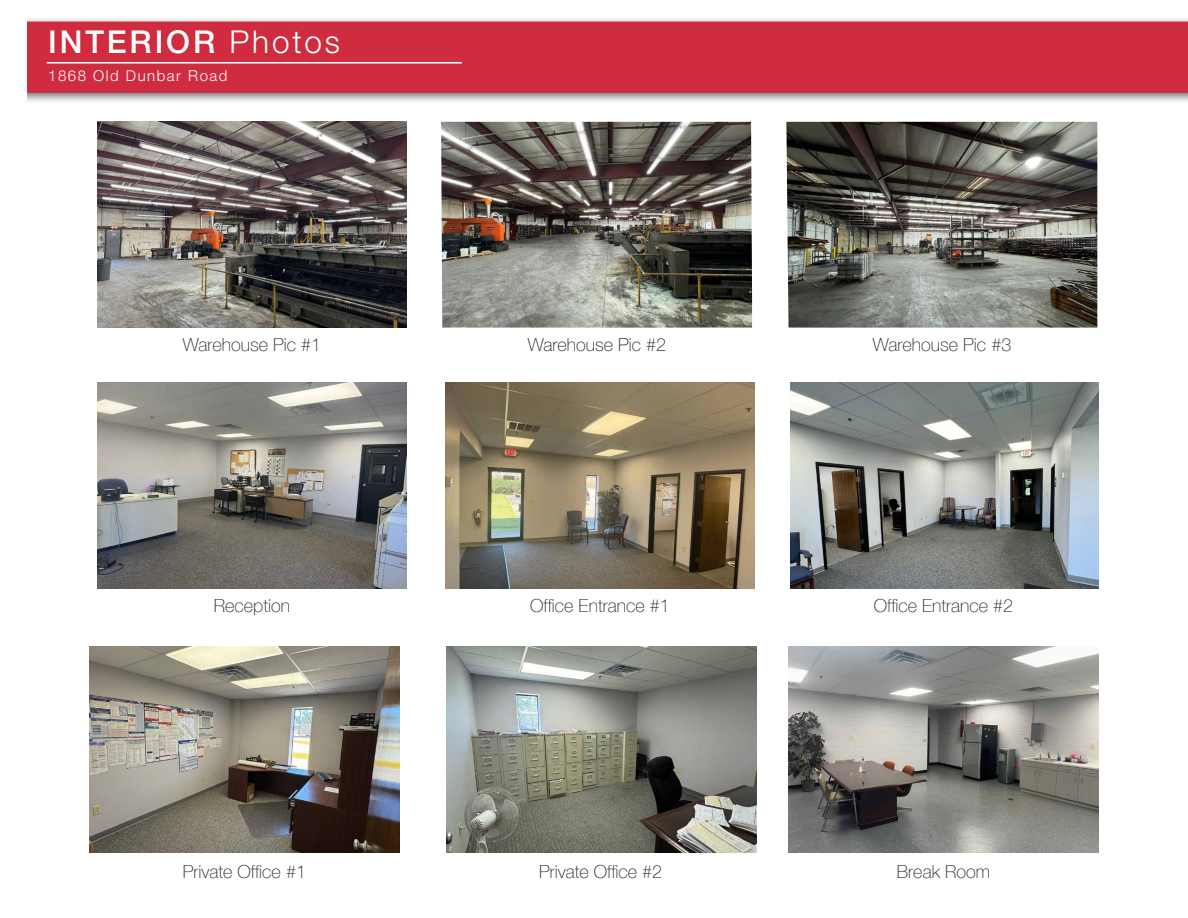
<style>
.page{position:relative;width:1188px;height:918px;background:#fff}
.page>*{position:absolute;margin:0;border:0;box-sizing:border-box;transform-origin:0 0}
.t1{font:500 31.5px "Helvetica Neue LT Std";letter-spacing:.09em;color:#fff}
.t2{font:100 18px "Helvetica Neue LT Com";color:#231f20}
.t3{font:100 18px "Helvetica Neue LT Std";color:#231f20}
.t4{font:300 15px "Helvetica Neue LT Std";letter-spacing:.1em;color:#fff}
.s1{font-weight:300}
</style>
<div class="page">
<div style="left:0;top:17px;width:1188px;height:88px;background:#231f20;opacity:.65"></div>
<div style="left:27px;top:22px;width:1161px;height:71px;background:#d02c40"></div>
<div style="left:0;top:5px;width:27px;height:103px;background:#fff"></div>
<hr style="left:47px;top:62px;width:415px;height:2px;background:#fff">
<img style="left:97px;top:122px;width:310px;height:205px">
<img style="left:97px;top:383px;width:310px;height:205px">
<img style="left:441px;top:122px;width:311px;height:206px">
<img style="left:446px;top:383px;width:309px;height:205px">
<img style="left:90px;top:647px;width:309px;height:205px">
<img style="left:786px;top:122px;width:311px;height:206px">
<img style="left:791px;top:383px;width:307px;height:205px">
<img style="left:447px;top:647px;width:309px;height:205px">
<img style="left:789px;top:647px;width:309px;height:205px">
<p class="t1" style="left:48px;top:23px;width:293px">INTERIOR <span class="s1">Photos</span></p>
<p class="t4" style="left:48px;top:67px;width:181px">1868 Old Dunbar Road</p>
<p class="t2" style="left:183px;top:334px;width:140px">Warehouse Pic #1</p>
<p class="t3" style="left:528px;top:335px;width:140px">Warehouse Pic #2</p>
<p class="t2" style="left:873px;top:334px;width:140px">Warehouse Pic #3</p>
<p class="t2" style="left:214px;top:595px;width:78px">Reception</p>
<p class="t2" style="left:183px;top:861px;width:125px">Private Office #1</p>
<p class="t2" style="left:530px;top:595px;width:141px">Office Entrance #1</p>
<p class="t2" style="left:874px;top:595px;width:141px">Office Entrance #2</p>
<p class="t2" style="left:539px;top:861px;width:124px">Private Office #2</p>
<p class="t2" style="left:897px;top:861px;width:95px">Break Room</p>
</div>
